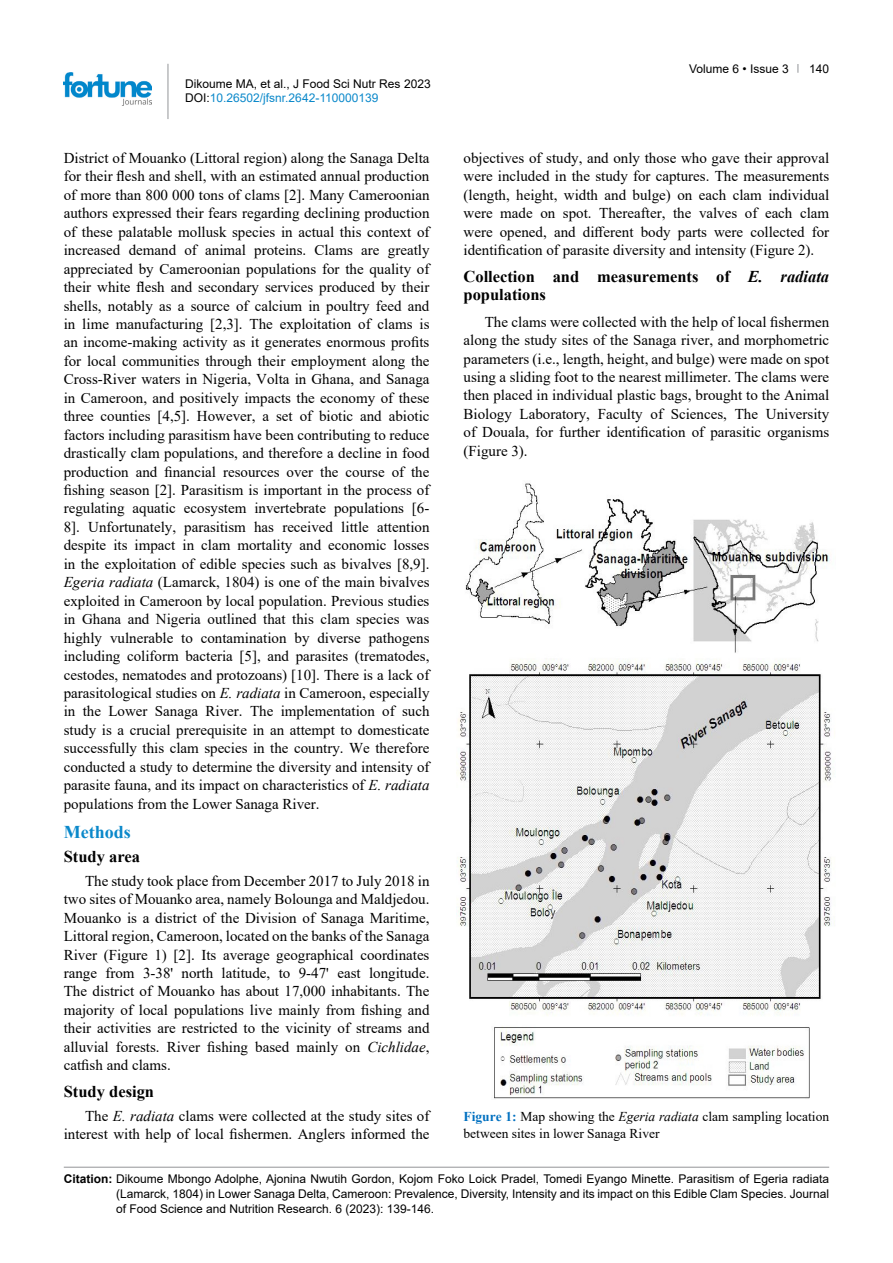
<style>
.page{position:relative;width:893px;height:1263px;background:#fff}
.page>*{position:absolute;margin:0;border:0;box-sizing:border-box;transform-origin:0 0}
.t1{font:700 18px "Times New Roman";color:#0a88ca}
.t2{font:700 16.5px/18px "Times New Roman";color:#000}
.t3{font:15px/18.5px "Times New Roman";color:#000;text-align:justify}
.t4{font:13.5px/16.5px "Times New Roman";color:#000}
.t5{font:12px/15px "Arial";color:#000}
.s1{color:#0a88ca}
.s2{font-style:italic}
.s3{font-weight:700;color:#0070c0}
.s4{font-weight:700}
</style>
<div class="page">
<hr style="left:168px;top:64px;width:1px;height:55px;background:#939598">
<img style="left:64px;top:72px;width:88px;height:33px">
<hr style="left:64px;top:1167px;width:765px;height:1px;background:#939598">
<img style="left:457px;top:483px;width:375px;height:616px">
<p class="t5" style="left:185px;top:76px;width:247px;line-height:14.4px">Dikoume MA, et al., J Food Sci Nutr Res 2023<br>DOI:<span class="s1">10.26502/jfsnr.2642-110000139</span></p>
<p class="t3" style="left:64px;top:148px;width:367px">District of Mouanko (Littoral region) along the Sanaga Delta for their flesh and shell, with an estimated annual production of more than 800 000 tons of clams [2]. Many Cameroonian authors expressed their fears regarding declining production of these palatable mollusk species in actual this context of increased demand of animal proteins. Clams are greatly appreciated by Cameroonian populations for the quality of their white flesh and secondary services produced by their shells, notably as a source of calcium in poultry feed and in lime manufacturing [2,3]. The exploitation of clams is an income-making activity as it generates enormous profits for local communities through their employment along the Cross-River waters in Nigeria, Volta in Ghana, and Sanaga in Cameroon, and positively impacts the economy of these three counties [4,5]. However, a set of biotic and abiotic factors including parasitism have been contributing to reduce drastically clam populations, and therefore a decline in food production and financial resources over the course of the fishing season [2]. Parasitism is important in the process of regulating aquatic ecosystem invertebrate populations [6- 8]. Unfortunately, parasitism has received little attention despite its impact in clam mortality and economic losses in the exploitation of edible species such as bivalves [8,9].<br><span class="s2">Egeria radiata</span> (Lamarck, 1804) is one of the main bivalves exploited in Cameroon by local population. Previous studies in Ghana and Nigeria outlined that this clam species was highly vulnerable to contamination by diverse pathogens including coliform bacteria [5], and parasites (trematodes, cestodes, nematodes and protozoans) [10]. There is a lack of parasitological studies on <span class="s2">E. radiata</span> in Cameroon, especially in the Lower Sanaga River. The implementation of such study is a crucial prerequisite in an attempt to domesticate successfully this clam species in the country. We therefore conducted a study to determine the diversity and intensity of parasite fauna, and its impact on characteristics of <span class="s2">E. radiata </span>populations from the Lower Sanaga River.</p>
<p class="t1" style="left:64px;top:819px;width:68px">Methods</p>
<p class="t2" style="left:64px;top:847px;width:78px">Study area</p>
<p class="t3" style="left:64px;top:871px;width:367px;text-indent:21px">The study took place from December 2017 to July 2018 in two sites of Mouanko area, namely Bolounga and Maldjedou.<br>Mouanko is a district of the Division of Sanaga Maritime, Littoral region, Cameroon, located on the banks of the Sanaga River (Figure 1) [2]. Its average geographical coordinates range from 3-38' north latitude, to 9-47' east longitude.<br>The district of Mouanko has about 17,000 inhabitants. The majority of local populations live mainly from fishing and their activities are restricted to the vicinity of streams and alluvial forests. River fishing based mainly on <span class="s2">Cichlidae</span>, catfish and clams.</p>
<p class="t2" style="left:64px;top:1082px;width:92px">Study design</p>
<p class="t3" style="left:64px;top:1106px;width:367px;text-align:right">The <span class="s2">E. radiata</span> clams were collected at the study sites of interest with help of local fishermen. Anglers informed the</p>
<p class="t5" style="left:689px;top:61px;width:101px">Volume 6 • Issue 3</p>
<p class="t5" style="left:809px;top:61px;width:22px">140</p>
<p class="t3" style="left:463px;top:148px;width:367px">objectives of study, and only those who gave their approval were included in the study for captures. The measurements (length, height, width and bulge) on each clam individual were made on spot. Thereafter, the valves of each clam were opened, and different body parts were collected for identification of parasite diversity and intensity (Figure 2).</p>
<p class="t2" style="left:463px;top:267px;width:367px">Collection and measurements of <span class="s2">E. radiata </span>populations</p>
<p class="t3" style="left:463px;top:312px;width:367px;text-indent:21px">The clams were collected with the help of local fishermen along the study sites of the Sanaga river, and morphometric parameters (i.e., length, height, and bulge) were made on spot using a sliding foot to the nearest millimeter. The clams were then placed in individual plastic bags, brought to the Animal Biology Laboratory, Faculty of Sciences, The University of Douala, for further identification of parasitic organisms (Figure 3).</p>
<p class="t4" style="left:463px;top:1108px;width:367px"><span class="s3">Figure 1:</span> Map showing the <span class="s2">Egeria radiata</span> clam sampling location between sites in lower Sanaga River</p>
<p class="t5" style="left:116px;top:1171px;width:715px;text-align:justify;text-indent:-52px"><span class="s4">Citation:</span> Dikoume Mbongo Adolphe, Ajonina Nwutih Gordon, Kojom Foko Loick Pradel, Tomedi Eyango Minette. Parasitism of Egeria radiata (Lamarck, 1804) in Lower Sanaga Delta, Cameroon: Prevalence, Diversity, Intensity and its impact on this Edible Clam Species. Journal of Food Science and Nutrition Research. 6 (2023): 139-146.</p>
</div>
